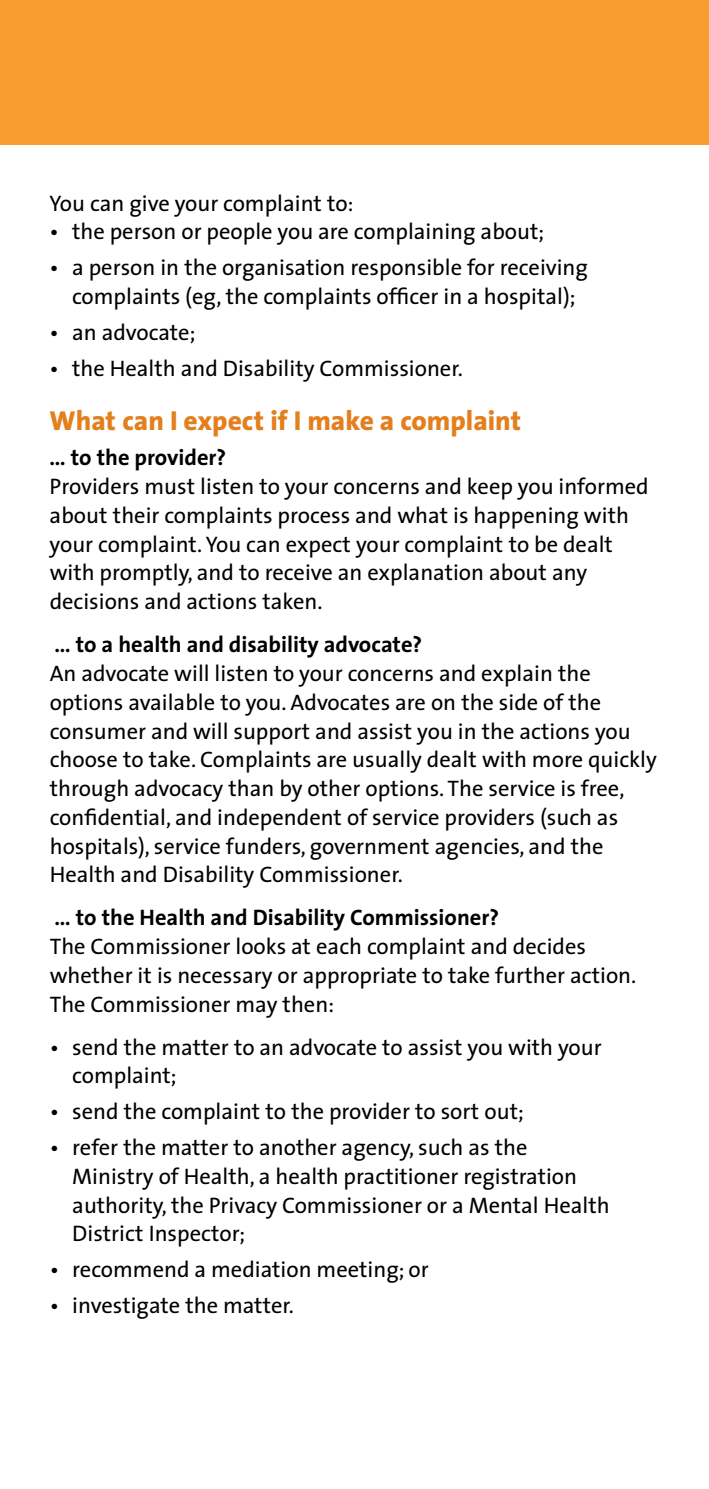
<style>
.page{position:relative;width:709px;height:1489px;background:#fff}
.page>*{position:absolute;margin:0;border:0;box-sizing:border-box;transform-origin:0 0}
.t1{font:800 27.5px "The Sans";color:#e37f1c}
.t2{font:22.5px/28.8px "The Sans";color:#000}
.t3{font:700 22.5px "The Sans";color:#000}
</style>
<div class="page">
<div style="left:0;top:0;width:709px;height:145px;background:#f99d31"></div>
<p class="t2" style="left:50px;top:188px;width:305px">You can give your complaint to:</p>
<p class="t2" style="left:50px;top:217px;width:496px">• the person or people you are complaining about;</p>
<p class="t2" style="left:50px;top:252px;width:540px;text-align:center">• a person in the organisation responsible for receiving complaints (eg, the complaints officer in a hospital);</p>
<p class="t2" style="left:50px;top:317px;width:147px">• an advocate;</p>
<p class="t2" style="left:50px;top:353px;width:415px">• the Health and Disability Commissioner.</p>
<p class="t1" style="left:50px;top:397px;width:473px">What can I expect if I make a complaint</p>
<p class="t3" style="left:50px;top:439px;width:178px">… to the provider?</p>
<p class="t2" style="left:50px;top:471px;width:600px">Providers must listen to your concerns and keep you informed about their complaints process and what is happening with your complaint. You can expect your complaint to be dealt with promptly, and to receive an explanation about any decisions and actions taken.</p>
<p class="t3" style="left:55px;top:625px;width:369px">… to a health and disability advocate?</p>
<p class="t2" style="left:50px;top:658px;width:609px">An advocate will listen to your concerns and explain the options available to you. Advocates are on the side of the consumer and will support and assist you in the actions you choose to take. Complaints are usually dealt with more quickly through advocacy than by other options. The service is free, confidential, and independent of service providers (such as hospitals), service funders, government agencies, and the Health and Disability Commissioner.</p>
<p class="t3" style="left:55px;top:898px;width:446px">… to the Health and Disability Commissioner?</p>
<p class="t2" style="left:50px;top:931px;width:588px">The Commissioner looks at each complaint and decides whether it is necessary or appropriate to take further action.<br>The Commissioner may then:</p>
<p class="t2" style="left:72px;top:1031px;width:531px;text-indent:-23px">• send the matter to an advocate to assist you with your complaint;</p>
<p class="t2" style="left:50px;top:1096px;width:475px">• send the complaint to the provider to sort out;</p>
<p class="t2" style="left:72px;top:1132px;width:539px;text-indent:-22px">• refer the matter to another agency, such as the Ministry of Health, a health practitioner registration authority, the Privacy Commissioner or a Mental Health District Inspector;</p>
<p class="t2" style="left:50px;top:1254px;width:380px">• recommend a mediation meeting; or</p>
<p class="t2" style="left:50px;top:1290px;width:246px">• investigate the matter.</p>
</div>
